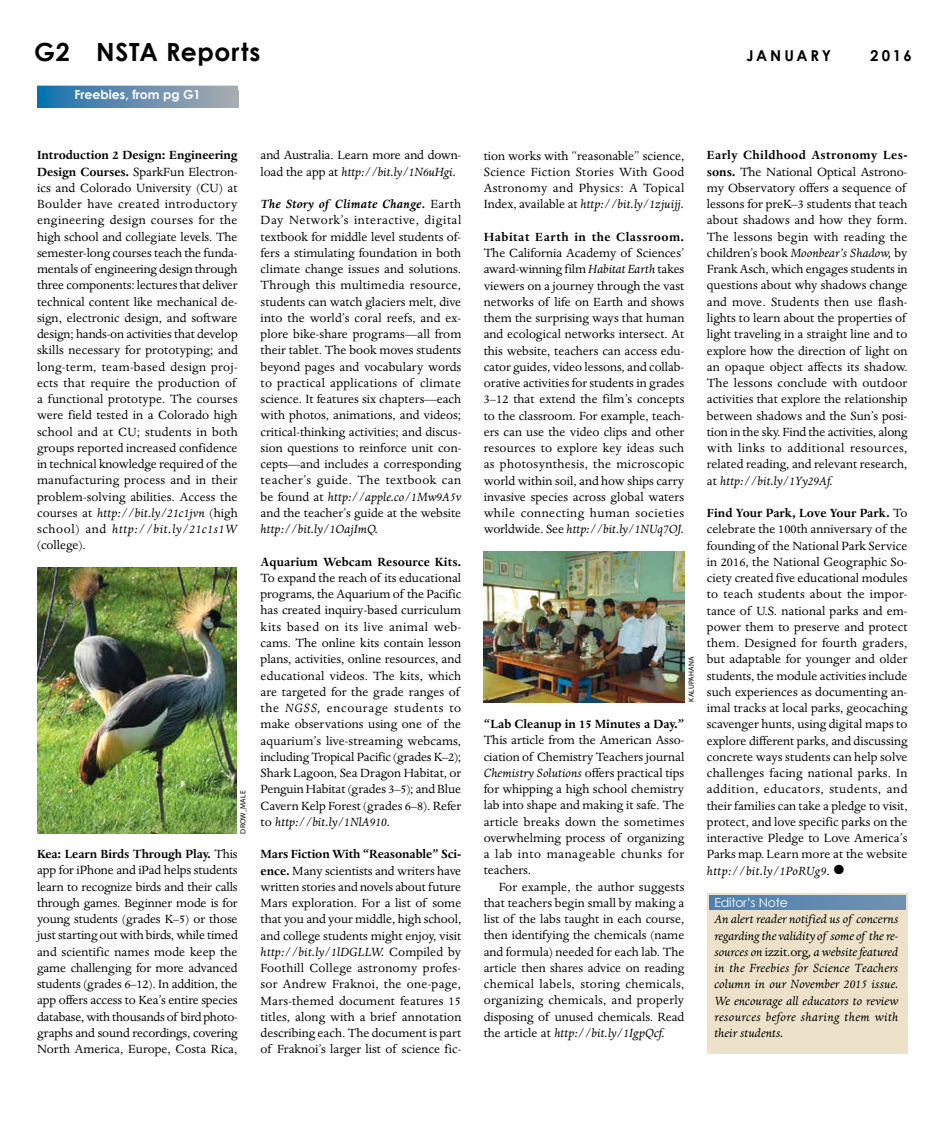
<style>
.page{position:relative;width:945px;height:1125px;background:#fff}
.page>*{position:absolute;margin:0;border:0;box-sizing:border-box;transform-origin:0 0}
.t1{font:700 25px "Century Gothic";letter-spacing:.03em;color:#000}
.t2{font:700 15px "Century Gothic";letter-spacing:.175em;color:#000}
.t3{font:13.75px/16.2px "Dante MT Std";color:#000;text-align:justify}
.t4{font:italic 13.75px/16.2px "Dante MT Std";letter-spacing:.015em;color:#000;text-align:justify}
.t5{font:700 13.75px "Dante MT Std";letter-spacing:.01em;color:#000}
.t6{font:700 13.75px "Dante MT Std";letter-spacing:.035em;color:#000}
.t7{font:700 12.5px "Century Gothic";color:#fff}
.t8{font:12.5px "Century Gothic";letter-spacing:-.02em;color:#fff}
.t9{font:7.5px "Myriad Pro";letter-spacing:.02em;color:#000}
.s1{font-weight:700}
.s2{font-style:italic}
.s3{font-weight:700;font-style:italic}
.s4{font-style:normal}
</style>
<div class="page">
<svg style="left:37px;top:104px;width:201px;height:4px"></svg>
<svg style="left:37px;top:86px;width:201px;height:18px;background:#628eb0"></svg>
<img style="left:484px;top:552px;width:200px;height:150px">
<img style="left:37px;top:567px;width:200px;height:267px">
<div style="left:707px;top:893px;width:201px;height:160px;background:#eee1ca"></div>
<svg style="left:709px;top:896px;width:196px;height:14px;background:#5e89b0"></svg>
<h1 class="t1" style="left:34px;top:36px;width:228px">G2 NSTA Reports</h1>
<p class="t2" style="left:746px;top:46px;width:86px">JANUARY</p>
<p class="t2" style="left:870px;top:46px;width:43px">2016</p>
<p class="t7" style="left:75px;top:87px;width:128px">Freebies, from pg G1</p>
<p class="t3" style="left:37px;top:147px;width:202px;text-align:left"><span class="s1">Introduction 2 Design: Engineering Design Courses.</span> SparkFun Electron&shy;ics and Colorado University (CU) at Boulder have created introductory engineering design courses for the high school and collegiate levels. The semester-long courses teach the funda&shy;mentals of engineering design through three components: lectures that deliver technical content like mechanical de&shy;sign, electronic design, and software design; hands-on activities that develop skills necessary for prototyping; and long-term, team-based design proj&shy;ects that require the production of a functional prototype. The courses were field tested in a Colorado high school and at CU; students in both groups reported increased confidence in technical knowledge required of the manufacturing process and in their problem-solving abilities. Access the courses at <span class="s2">http://bit.ly/21c1jvn</span> (high school) and <span class="s2">http://bit.ly/21c1s1W </span>(college).</p>
<p class="t9" style="left:238px;top:834px;width:45px;rotate:-90deg">DROW_MALE</p>
<p class="t3" style="left:37px;top:846px;width:202px"><span class="s1">Kea: Learn Birds Through Play.</span> This app for iPhone and iPad helps students learn to recognize birds and their calls through games. Beginner mode is for young students (grades K–5) or those just starting out with birds, while timed and scientific names mode keep the game challenging for more advanced students (grades 6–12). In addition, the app offers access to Kea’s entire species database, with thousands of bird photo&shy;graphs and sound recordings, covering North America, Europe, Costa Rica,</p>
<p class="t3" style="left:261px;top:147px;width:202px">and Australia. Learn more and down&shy;load the app at <span class="s2">http://bit.ly/1N6uHgi.</span></p>
<p class="t3" style="left:261px;top:196px;width:202px"><span class="s3">The Story of Climate Change.</span> Earth Day Network’s interactive, digital textbook for middle level students of&shy;fers a stimulating foundation in both climate change issues and solutions.<br>Through this multimedia resource, students can watch glaciers melt, dive into the world’s coral reefs, and ex&shy;plore bike-share programs—all from their tablet. The book moves students beyond pages and vocabulary words to practical applications of climate science. It features six chapters—each with photos, animations, and videos; critical-thinking activities; and discus&shy;sion questions to reinforce unit con&shy;cepts—and includes a corresponding teacher’s guide. The textbook can be found at <span class="s2">http://apple.co/1Mw9A5v </span>and the teacher’s guide at the website</p>
<p class="t4" style="left:261px;top:521px;width:119px">http://bit.ly/1OajImQ.</p>
<p class="t5" style="left:261px;top:554px;width:202px">Aquarium Webcam Resource Kits.</p>
<p class="t3" style="left:261px;top:570px;width:202px;text-align:left">To expand the reach of its educational programs, the Aquarium of the Pacific has created inquiry-based curriculum kits based on its live animal web&shy;cams. The online kits contain lesson plans, activities, online resources, and educational videos. The kits, which are targeted for the grade ranges of the <span class="s2">NGSS,</span> encourage students to make observations using one of the aquarium’s live-streaming webcams, including Tropical Pacific (grades K–2); Shark Lagoon, Sea Dragon Habitat, or Penguin Habitat (grades 3–5); and Blue Cavern Kelp Forest (grades 6–8). Refer to <span class="s2">http://bit.ly/1NlA910.</span></p>
<p class="t3" style="left:261px;top:846px;width:202px"><span class="s1">Mars Fiction With “Reasonable” Sci&shy;ence.</span> Many scientists and writers have written stories and novels about future Mars exploration. For a list of some that you and your middle, high school, and college students might enjoy, visit <span class="s2">http://bit.ly/1lDGLLW.</span> Compiled by Foothill College astronomy profes&shy;sor Andrew Fraknoi, the one-page, Mars-themed document features 15 titles, along with a brief annotation describing each. The document is part of Fraknoi’s larger list of science fic-</p>
<p class="t3" style="left:484px;top:147px;width:202px">tion works with “reasonable” science, Science Fiction Stories With Good Astronomy and Physics: A Topical Index, available at <span class="s2">http://bit.ly/1zjuijj.</span></p>
<p class="t6" style="left:484px;top:229px;width:202px">Habitat Earth in the Classroom.</p>
<p class="t3" style="left:484px;top:245px;width:202px">The California Academy of Sciences’ award-winning film <span class="s2">Habitat Earth</span> takes viewers on a journey through the vast networks of life on Earth and shows them the surprising ways that human and ecological networks intersect. At this website, teachers can access edu&shy;cator guides, video lessons, and collab&shy;orative activities for students in grades 3–12 that extend the film’s concepts to the classroom. For example, teach&shy;ers can use the video clips and other resources to explore key ideas such as photosynthesis, the microscopic world within soil, and how ships carry invasive species across global waters while connecting human societies worldwide. See <span class="s2">http://bit.ly/1NUq7OJ.</span></p>
<p class="t9" style="left:687px;top:702px;width:47px;rotate:-90deg">KALUPAHANA</p>
<p class="t5" style="left:484px;top:717px;width:202px">“Lab Cleanup in 15 Minutes a Day.”</p>
<p class="t3" style="left:484px;top:732px;width:202px">This article from the American Asso&shy;ciation of Chemistry Teachers journal <span class="s2">Chemistry Solutions</span> offers practical tips for whipping a high school chemistry lab into shape and making it safe. The article breaks down the sometimes overwhelming process of organizing a lab into manageable chunks for teachers.</p>
<p class="t3" style="left:484px;top:879px;width:202px;text-indent:15px">For example, the author suggests that teachers begin small by making a list of the labs taught in each course, then identifying the chemicals (name and formula) needed for each lab. The article then shares advice on reading chemical labels, storing chemicals, organizing chemicals, and properly disposing of unused chemicals. Read the article at <span class="s2">http://bit.ly/1IgpQcf.</span></p>
<p class="t3" style="left:707px;top:147px;width:202px;text-align:left"><span class="s1">Early Childhood Astronomy Les&shy;sons.</span> The National Optical Astrono&shy;my Observatory offers a sequence of lessons for preK–3 students that teach about shadows and how they form.<br>The lessons begin with reading the children’s book <span class="s2">Moonbear’s Shadow,</span> by Frank Asch, which engages students in questions about why shadows change and move. Students then use flash&shy;lights to learn about the properties of light traveling in a straight line and to explore how the direction of light on an opaque object affects its shadow.<br>The lessons conclude with outdoor activities that explore the relationship between shadows and the Sun’s posi&shy;tion in the sky. Find the activities, along with links to additional resources, related reading, and relevant research, at <span class="s2">http://bit.ly/1Yy29Af.</span></p>
<p class="t3" style="left:707px;top:505px;width:202px"><span class="s1">Find Your Park, Love Your Park.</span> To celebrate the 100th anniversary of the founding of the National Park Service in 2016, the National Geographic So&shy;ciety created five educational modules to teach students about the impor&shy;tance of U.S. national parks and em&shy;power them to preserve and protect them. Designed for fourth graders, but adaptable for younger and older students, the module activities include such experiences as documenting an&shy;imal tracks at local parks, geocaching scavenger hunts, using digital maps to explore different parks, and discussing concrete ways students can help solve challenges facing national parks. In addition, educators, students, and their families can take a pledge to visit, protect, and love specific parks on the interactive Pledge to Love America’s Parks map. Learn more at the website <span class="s2">http://bit.ly/1PoRUg9.</span> ●</p>
<p class="t8" style="left:714px;top:895px;width:75px">Editor’s Note--</p>
<p class="t4" style="left:714px;top:911px;width:186px">An alert reader notified us of concerns regarding the validity of some of the re&shy;sources on <span class="s4">izzit.org</span>, a website featured in the Freebies for Science Teachers column in our November 2015 issue.<br>We encourage all educators to review resources before sharing them with their students.</p>
</div>
